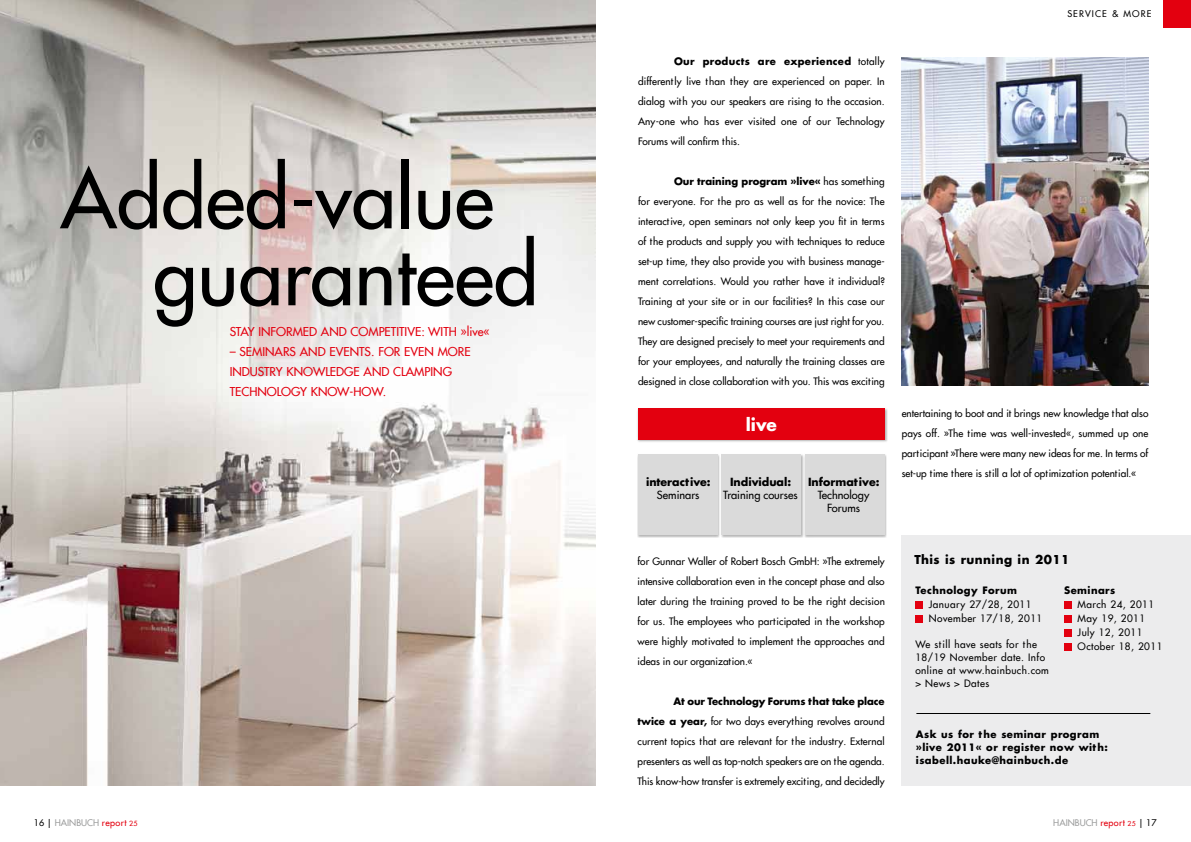
<style>
.page{position:relative;width:1191px;height:842px;background:#fff}
.page>*{position:absolute;margin:0;border:0;box-sizing:border-box;transform-origin:0 0}
.t1{font:500 80px/77px "Futura Com";color:#000}
.t2{font:700 17px "Futura Com";color:#fff}
.t3{font:500 12px "Futura Com";color:#e3000f}
.t4{font:700 12px "Futura Com";letter-spacing:.035em;color:#000}
.t5{font:500 11px/13.2px "Futura Com";color:#000;text-align:center}
.t6{font:700 11px "Futura Com";color:#000}
.t7{font:500 10px/20px "Futura Com";letter-spacing:.005em;color:#000;text-align:justify}
.t8{font:500 10px/14px "Futura Com";letter-spacing:.045em;color:#000}
.t9{font:700 10px/13px "Futura Com";letter-spacing:.045em;color:#000}
.t10{font:500 9px "Futura Com";color:#9c9d9d}
.t11{font:500 9px "Futura Com";color:#000}
.s1{font-weight:700}
.s2{color:#000}
.s3{color:#e3000f}
.s4{font-size:7px;color:#e3000f}
.s5{font-size:6.7px;color:#e3000f}
</style>
<div class="page">
<div style="left:1162px;top:0;width:29px;height:28px;background:#e3000f"></div>
<img style="left:0;top:0;width:595px;height:785px">
<img style="left:901px;top:57px;width:247px;height:328px">
<div style="left:901px;top:535px;width:290px;height:250px;background:#ececed"></div>
<div style="left:915px;top:601px;width:7px;height:7px;background:#e3000f"></div>
<div style="left:915px;top:615px;width:7px;height:7px;background:#e3000f"></div>
<div style="left:1064px;top:601px;width:7px;height:7px;background:#e3000f"></div>
<div style="left:1064px;top:615px;width:7px;height:7px;background:#e3000f"></div>
<div style="left:1064px;top:629px;width:7px;height:7px;background:#e3000f"></div>
<div style="left:1064px;top:643px;width:7px;height:7px;background:#e3000f"></div>
<hr style="left:916px;top:713px;width:234px;height:1px;background:#000">
<div style="left:636px;top:453px;width:84px;height:85px;background:#000;opacity:.3"></div>
<div style="left:638px;top:455px;width:79px;height:80px;background:#dadada"></div>
<div style="left:720px;top:453px;width:84px;height:85px;background:#000;opacity:.3"></div>
<div style="left:721px;top:455px;width:80px;height:80px;background:#dadada"></div>
<div style="left:803px;top:453px;width:84px;height:85px;background:#000;opacity:.3"></div>
<div style="left:805px;top:455px;width:79px;height:80px;background:#dadada"></div>
<div style="left:636px;top:407px;width:252px;height:35px;background:#000;opacity:.3"></div>
<div style="left:638px;top:408px;width:246px;height:31px;background:#e3000f"></div>
<h1 class="t1" style="left:153px;top:156px;width:387px;text-indent:-92px">Added-value guaranteed</h1>
<p class="t3" style="left:230px;top:323px;width:37px">Stay infor</p>
<p class="t3" style="left:293px;top:323px;width:38px">med and</p>
<p class="t3" style="left:351px;top:323px;width:34px">competiti</p>
<p class="t3" style="left:407px;top:323px;width:84px">ve: With »live«</p>
<p class="t3" style="left:230px;top:343px;width:41px">– seminars</p>
<p class="t3" style="left:300px;top:343px;width:10px">and</p>
<p class="t3" style="left:329px;top:343px;width:22px">events</p>
<p class="t3" style="left:371px;top:343px;width:86px">. For even more</p>
<p class="t3" style="left:230px;top:363px;width:8px">industr</p>
<p class="t3" style="left:276px;top:363px;width:20px">y knowledge</p>
<p class="t3" style="left:364px;top:363px;width:10px">and</p>
<p class="t3" style="left:393px;top:363px;width:39px">clamping</p>
<p class="t3" style="left:230px;top:383px;width:9px">technolog</p>
<p class="t3" style="left:300px;top:383px;width:22px">y know</p>
<p class="t3" style="left:349px;top:383px;width:15px">-how</p>
<p class="t3" style="left:383px;top:383px;width:5px">.</p>
<p class="t7" style="left:638px;top:51px;width:248px;text-indent:36px"><span class="s1">Our products are experienced</span> totally differently live than they are experienced on paper. In dialog with you our speakers are rising to the occasion.<br>Any-one who has ever visited one of our Technology Forums will confirm this.</p>
<p class="t7" style="left:638px;top:171px;width:248px;text-indent:36px"><span class="s1">Our training program »live«</span> has something for everyone. For the pro as well as for the novice: The interactive, open seminars not only keep you fit in terms of the products and supply you with techniques to reduce set-up time, they also provide you with business manage&shy;ment correlations. Would you rather have it individual?<br>Training at your site or in our facilities? In this case our new customer-specific training courses are just right for you.<br>They are designed precisely to meet your requirements and for your employees, and naturally the training classes are designed in close collaboration with you. This was exciting</p>
<h2 class="t2" style="left:745px;top:411px;width:33px">live</h2>
<p class="t6" style="left:646px;top:473px;width:66px">interactive:</p>
<p class="t5" style="left:657px;top:488px;width:44px">Seminars</p>
<p class="t6" style="left:730px;top:473px;width:63px">Individual:</p>
<p class="t5" style="left:723px;top:488px;width:76px">Training courses</p>
<p class="t6" style="left:808px;top:473px;width:73px">Informative:</p>
<p class="t5" style="left:818px;top:488px;width:53px">Technology<br>Forums</p>
<p class="t7" style="left:637px;top:551px;width:249px">for Gunnar Waller of Robert Bosch GmbH: »The extremely intensive collaboration even in the concept phase and also later during the training proved to be the right decision for us. The employees who participated in the workshop were highly motivated to implement the approaches and ideas in our organization.«</p>
<p class="t7" style="left:637px;top:691px;width:249px;text-indent:36px"><span class="s1">At our Technology Forums that take place twice a year,</span> for two days everything revolves around current topics that are relevant for the industry. External presenters as well as top-notch speakers are on the agenda.<br>This know-how transfer is extremely exciting, and decidedly</p>
<p class="t11" style="left:1067px;top:7px;width:7px">ser</p>
<p class="t11" style="left:1085px;top:7px;width:13px">vice</p>
<p class="t11" style="left:1112px;top:7px;width:28px">&amp; more</p>
<p class="t7" style="left:901px;top:403px;width:248px">entertaining to boot and it brings new knowledge that also pays off. »The time was well-invested«, summed up one participant »There were many new ideas for me. In terms of set-up time there is still a lot of optimization potential.«</p>
<p class="t4" style="left:914px;top:550px;width:156px">This is running in 2011</p>
<p class="t9" style="left:915px;top:584px;width:103px">Technology Forum</p>
<p class="t8" style="left:929px;top:597px;width:115px">January 27/28, 2011<br>November 17/18, 2011</p>
<p class="t8" style="left:915px;top:638px;width:135px;line-height:13px">We still have seats for the<br>18/19 November date. Info online at www.hainbuch.com &gt; News &gt; Dates</p>
<p class="t9" style="left:1064px;top:584px;width:53px">Seminars</p>
<p class="t8" style="left:1077px;top:597px;width:86px">March 24, 2011<br>May 19, 2011<br>July 12, 2011<br>October 18, 2011</p>
<p class="t9" style="left:916px;top:727px;width:193px">Ask us for the seminar program »live 2011« or register now with: isabell.hauke@hainbuch.de</p>
<p class="t10" style="left:34px;top:816px;width:105px"><span class="s2">16 |</span> HAINBUCH <span class="s3">report</span> <span class="s4">25</span></p>
<p class="t10" style="left:1053px;top:816px;width:105px">HAINBUCH <span class="s3">report</span> <span class="s5">25</span> <span class="s2">| 17</span></p>
</div>
